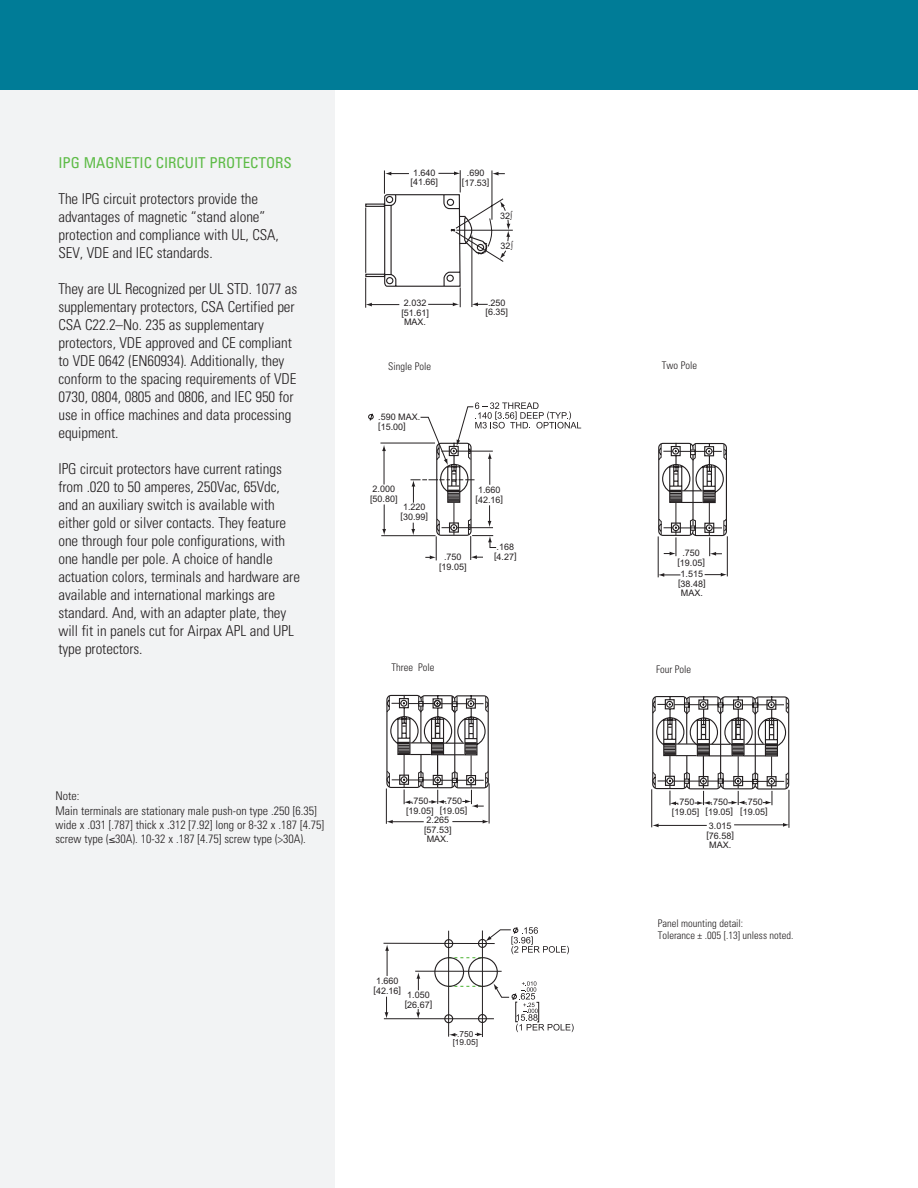
<style>
.page{position:relative;width:918px;height:1188px;background:#fff}
.page>*{position:absolute;margin:0;border:0;box-sizing:border-box;transform-origin:0 0}
.t1{font:300 condensed 15px/18px "Univers";letter-spacing:-.005em;color:#231f20}
.t2{font:condensed 15px "Univers";color:#5dbb46}
.t3{font:300 condensed 12px/14.4px "Univers";color:#231f20}
.t4{font:300 condensed 10.5px "Univers";color:#231f20}
.t5{font:9px/9.8px "Arial";color:#231f20;text-align:center}
.t6{font:8.25px/8.2px "Arial";color:#231f20;text-align:center}
</style>
<div class="page">
<div style="left:0;top:0;width:335px;height:1188px;background:#f2f3f4"></div>
<div style="left:0;top:0;width:918px;height:90px;background:#007c97"></div>
<hr style="left:365px;top:278px;width:1px;height:30px;background:#231f20">
<svg style="left:365px;top:170px;width:148px;height:137px"></svg>
<hr style="left:472px;top:236px;width:1px;height:71px;background:#231f20">
<svg style="left:368px;top:413px;width:6px;height:8px"></svg>
<svg style="left:380px;top:402px;width:201px;height:159px"></svg>
<svg style="left:658px;top:442px;width:70px;height:135px"></svg>
<svg style="left:386px;top:694px;width:104px;height:130px"></svg>
<svg style="left:651px;top:696px;width:139px;height:132px"></svg>
<hr style="left:384px;top:943px;width:111px;height:1px;background:#231f20">
<hr style="left:384px;top:1018px;width:110px;height:1px;background:#231f20">
<hr style="left:415px;top:971px;width:87px;height:1px;background:#231f20">
<svg style="left:385px;top:997px;width:3px;height:22px"></svg>
<svg style="left:416px;top:972px;width:4px;height:18px"></svg>
<svg style="left:416px;top:1009px;width:4px;height:10px"></svg>
<svg style="left:385px;top:944px;width:4px;height:32px"></svg>
<svg style="left:434px;top:927px;width:140px;height:110px"></svg>
<p class="t2" style="left:58px;top:153px;width:235px">IPG MAGNETIC CIRCUIT PROTECTORS</p>
<p class="t1" style="left:58px;top:189px;width:222px">The IPG circuit protectors provide the advantages of magnetic “stand alone” protection and compliance with UL, CSA, SEV, VDE and IEC standards.</p>
<p class="t1" style="left:58px;top:279px;width:240px">They are UL Recognized per UL STD. 1077 as supplementary protectors, CSA Certified per CSA C22.2–No. 235 as supplementary protectors, VDE approved and CE compliant to VDE 0642 (EN60934). Additionally, they conform to the spacing requirements of VDE 0730, 0804, 0805 and 0806, and IEC 950 for use in office machines and data processing equipment.</p>
<p class="t1" style="left:58px;top:459px;width:243px">IPG circuit protectors have current ratings from .020 to 50 amperes, 250Vac, 65Vdc, and an auxiliary switch is available with either gold or silver contacts. They feature one through four pole configurations, with one handle per pole. A choice of handle actuation colors, terminals and hardware are available and international markings are standard. And, with an adapter plate, they will fit in panels cut for Airpax APL and UPL type protectors.</p>
<p class="t5" style="left:411px;top:168px;width:29px;text-align:left">1.640 [41.66]</p>
<p class="t5" style="left:462px;top:168px;width:29px">.690 [17.53]</p>
<p class="t5" style="left:500px;top:211px;width:14px">32∫</p>
<p class="t5" style="left:501px;top:241px;width:14px">32∫</p>
<p class="t5" style="left:401px;top:299px;width:29px">2.032 [51.61]<br>MAX.</p>
<p class="t5" style="left:486px;top:298px;width:24px;text-align:left">.250 [6.35]</p>
<p class="t4" style="left:388px;top:360px;width:44px">Single Pole</p>
<p class="t4" style="left:662px;top:359px;width:37px">Two Pole</p>
<p class="t5" style="left:378px;top:412px;width:44px;text-align:left">.590 MAX. [15.00]</p>
<p class="t5" style="left:370px;top:485px;width:29px;text-align:left">2.000 [50.80]</p>
<p class="t5" style="left:401px;top:502px;width:29px;text-align:left">1.220 [30.99]</p>
<p class="t5" style="left:439px;top:552px;width:29px">.750 [19.05]</p>
<p class="t5" style="left:476px;top:485px;width:29px;text-align:left">1.660 [42.16]</p>
<p class="t5" style="left:494px;top:542px;width:24px;text-align:left">.168 [4.27]</p>
<p class="t5" style="left:677px;top:548px;width:29px">.750 [19.05]</p>
<p class="t5" style="left:678px;top:569px;width:29px">1.515 [38.48]<br>MAX.</p>
<p class="t4" style="left:392px;top:661px;width:45px">Three Pole</p>
<p class="t4" style="left:656px;top:663px;width:37px">Four Pole</p>
<p class="t3" style="left:55px;top:789px;width:25px">Note:</p>
<p class="t3" style="left:55px;top:803px;width:270px">Main terminals are stationary male push-on type .250 [6.35] wide x .031 [.787] thick x .312 [7.92] long or 8-32 x .187 [4.75] screw type (≤30A). 10-32 x .187 [4.75] screw type (&gt;30A).</p>
<p class="t5" style="left:445px;top:796px;width:19px">.750</p>
<p class="t5" style="left:440px;top:806px;width:29px">[19.05]</p>
<p class="t5" style="left:427px;top:815px;width:24px">2.265</p>
<p class="t5" style="left:424px;top:825px;width:29px">[57.53]</p>
<p class="t5" style="left:427px;top:834px;width:24px">MAX.</p>
<p class="t5" style="left:406px;top:796px;width:29px">.750 [19.05]</p>
<p class="t5" style="left:706px;top:797px;width:29px">.750 [19.05]</p>
<p class="t5" style="left:706px;top:821px;width:29px">3.015 [76.58]<br>MAX.</p>
<p class="t5" style="left:672px;top:797px;width:29px">.750 [19.05]</p>
<p class="t5" style="left:740px;top:797px;width:29px">.750 [19.05]</p>
<p class="t5" style="left:373px;top:976px;width:29px;text-align:left">1.660 [42.16]</p>
<p class="t5" style="left:405px;top:990px;width:29px;text-align:left">1.050 [26.67]</p>
<p class="t6" style="left:453px;top:1030px;width:27px">.750 [19.05]</p>
<p class="t4" style="left:658px;top:917px;width:87px">Panel mounting detail:</p>
<p class="t4" style="left:658px;top:929px;width:137px">Tolerance ± .005 [.13] unless noted.</p>
</div>
